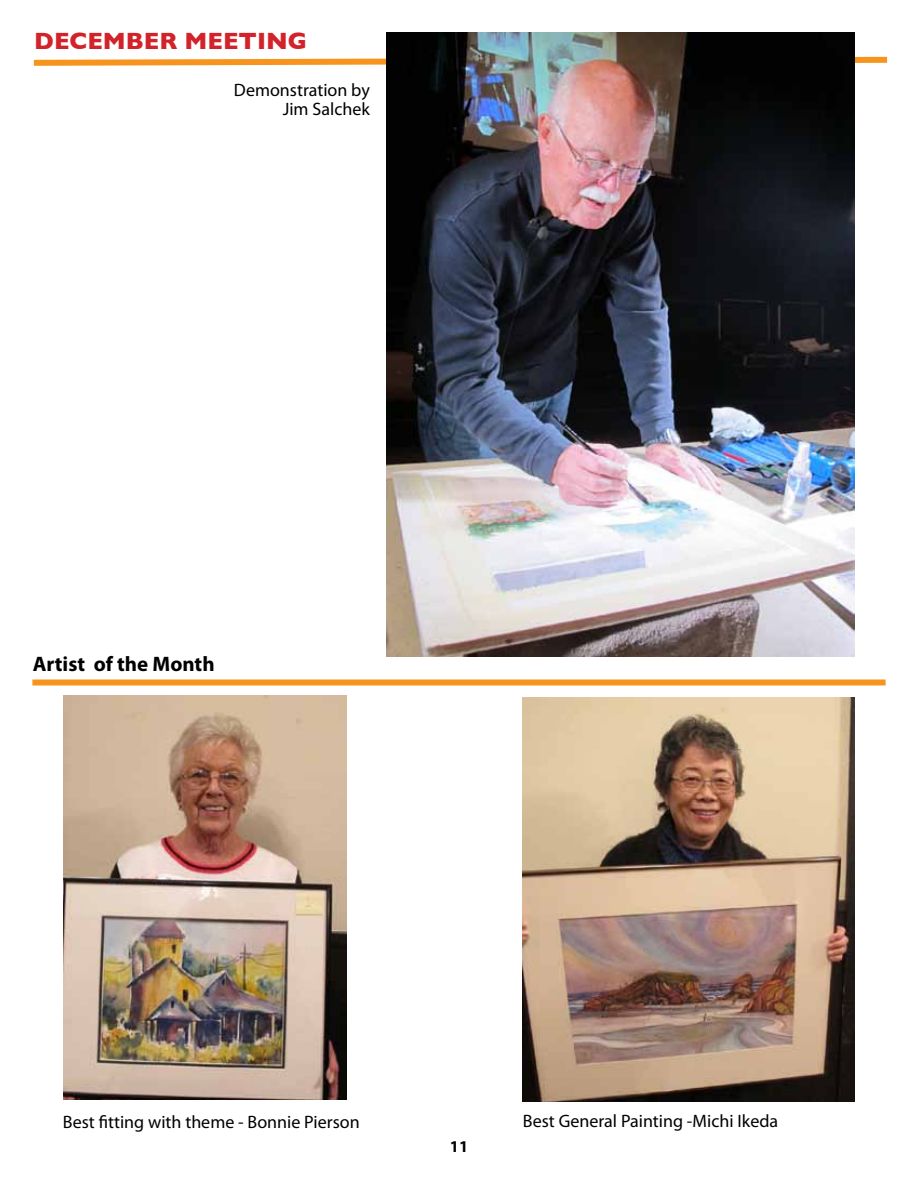
<style>
.page{position:relative;width:918px;height:1188px;background:#fff}
.page>*{position:absolute;margin:0;border:0;box-sizing:border-box;transform-origin:0 0}
.t1{font:700 24px "Gill Sans";color:#d2232a}
.t2{font:700 21px "Myriad Pro";color:#000}
.t3{font:18px/19.5px "Myriad Pro";color:#000;text-align:right}
.t4{font:700 16.5px "Myriad Pro";color:#000}
</style>
<div class="page">
<svg style="left:33px;top:54px;width:855px;height:15px"></svg>
<div style="left:32px;top:680px;width:854px;height:6px;background:#f7941e"></div>
<img style="left:387px;top:32px;width:468px;height:624px">
<img style="left:63px;top:696px;width:283px;height:404px">
<img style="left:523px;top:697px;width:332px;height:404px">
<h1 class="t1" style="left:34px;top:27px;width:274px">DECEMBER MEETING</h1>
<p class="t3" style="left:234px;top:80px;width:137px">Demonstration by<br>Jim Salchek</p>
<p class="t2" style="left:33px;top:650px;width:183px">Artist of the Month</p>
<p class="t3" style="left:63px;top:1112px;width:298px">Best fitting with theme - Bonnie Pierson</p>
<p class="t3" style="left:523px;top:1111px;width:257px">Best General Painting -Michi Ikeda</p>
<p class="t4" style="left:450px;top:1135px;width:20px">11</p>
</div>
